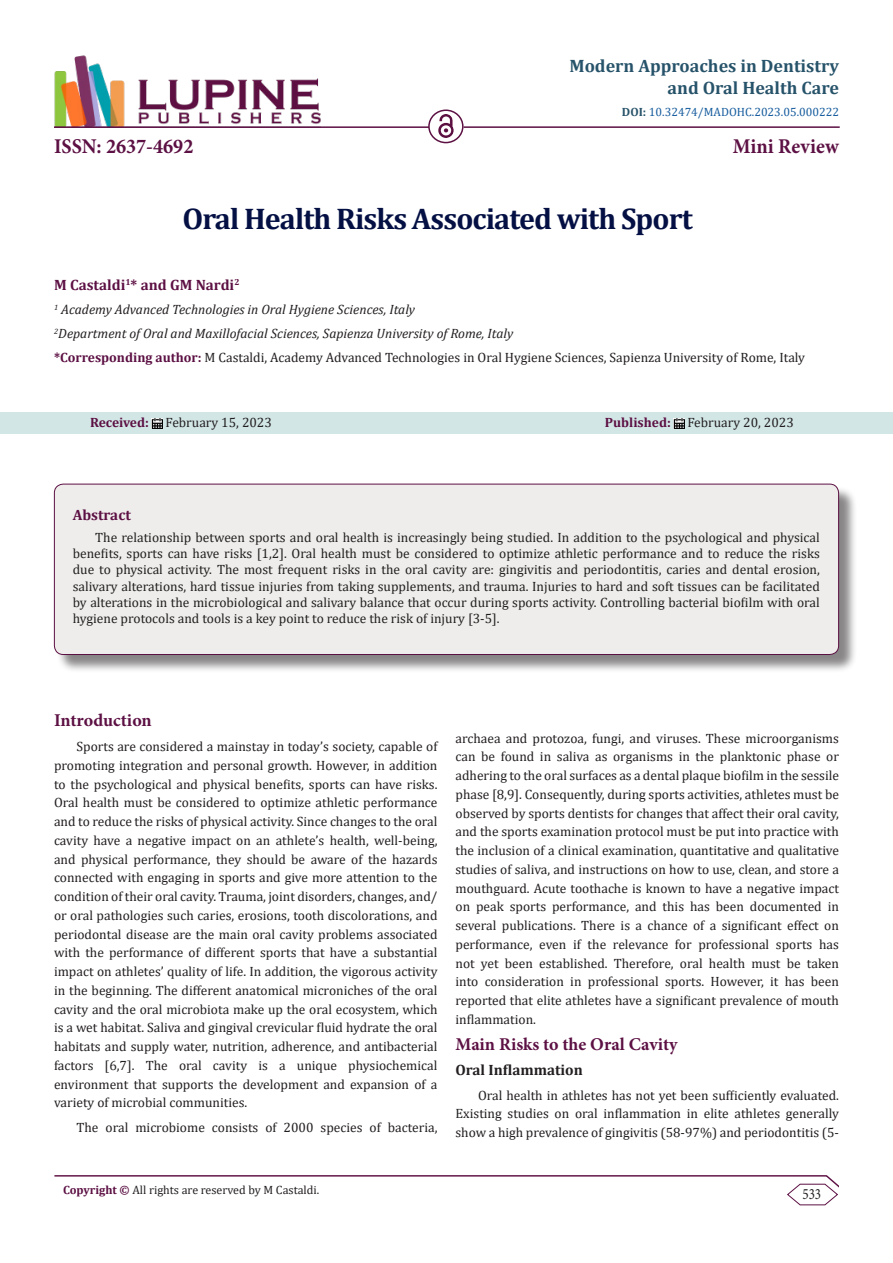
<style>
.page{position:relative;width:893px;height:1263px;background:#fff}
.page>*{position:absolute;margin:0;border:0;box-sizing:border-box;transform-origin:0 0}
.t1{font:700 30px "Cambria";letter-spacing:-.03em;color:#041043}
.t2{font:700 21px "Minion Pro";color:#5c1043;scale:.96 1}
.t3{font:700 18px/21.6px "Cambria";color:#27536a;text-align:right}
.t4{font:700 18px "Minion Pro";color:#5c1043}
.t5{font:15.75px "Minion Pro";color:#231f20;scale:.83 1}
.t6{font:700 15px "Cambria";color:#5c1043}
.t7{font:700 15px "Cambria";color:#231f20}
.t8{font:13.5px/18.8px "Cambria";color:#231f20;text-align:justify}
.t9{font:italic 13.5px "Cambria";color:#231f20}
.t10{font:12px "Cambria";color:#231f20}
.t11{font:12px "Cambria";color:#175d9e}
.s1{font-weight:700;color:#27536a}
.s2{font-weight:700;color:#5c1043}
</style>
<div class="page">
<hr style="left:54px;top:1175px;width:773px;height:1px;background:#5c1043">
<svg style="left:787px;top:1175px;width:52px;height:30px"></svg>
<img style="left:54px;top:55px;width:267px;height:71px">
<hr style="left:54px;top:126px;width:375px;height:2px;background:#5c1043">
<img style="left:438px;top:115px;width:15px;height:23px">
<div style="left:0;top:412px;width:893px;height:22px;background:#d2e6e6"></div>
<svg style="left:152px;top:418px;width:11px;height:11px"></svg>
<svg style="left:674px;top:418px;width:11px;height:11px"></svg>
<div style="left:428px;top:109px;width:36px;height:34px;border:2px solid #5c1043;border-radius:50%"></div>
<hr style="left:464px;top:126px;width:376px;height:2px;background:#5c1043">
<div style="left:56px;top:486px;width:802px;height:187px;background:#231f20;opacity:.54"></div>
<div style="left:54px;top:484px;width:785px;height:170px;background:#efedec;border-radius:9px"></div>
<div style="left:54px;top:484px;width:785px;height:171px;border:1px solid #5c1043;border-radius:9px"></div>
<p class="t3" style="left:569px;top:55px;width:271px">Modern Approaches in Dentistry and Oral Health Care</p>
<p class="t11" style="left:622px;top:105px;width:219px"><span class="s1">DOI:</span> 10.32474/MADOHC.2023.05.000222</p>
<p class="t2" style="left:54px;top:131px;width:147px">ISSN: 2637-4692</p>
<p class="t2" style="left:733px;top:131px;width:112px">Mini Review</p>
<p class="t1" style="left:183px;top:197px;width:512px">Oral Health Risks Associated with Sport</p>
<p class="t6" style="left:54px;top:274px;width:187px">M Castaldi<sup>1</sup>* and GM Nardi<sup>2</sup></p>
<p class="t9" style="left:54px;top:300px;width:362px"><sup>1</sup> Academy Advanced Technologies in Oral Hygiene Sciences, Italy</p>
<p class="t9" style="left:54px;top:324px;width:461px"><sup>2</sup>Department of Oral and Maxillofacial Sciences, Sapienza University of Rome, Italy</p>
<p class="t8" style="left:54px;top:348px;width:752px"><span class="s2">*Corresponding author:</span> M Castaldi, Academy Advanced Technologies in Oral Hygiene Sciences, Sapienza University of Rome, Italy</p>
<p class="t8" style="left:90px;top:413px;width:183px"><span class="s2">Received:</span> February 15, 2023</p>
<p class="t8" style="left:605px;top:413px;width:190px"><span class="s2">Published:</span> February 20, 2023</p>
<p class="t6" style="left:73px;top:504px;width:60px">Abstract</p>
<p class="t8" style="left:73px;top:529px;width:749px;line-height:16.2px;text-indent:22px">The relationship between sports and oral health is increasingly being studied. In addition to the psychological and physical benefits, sports can have risks [1,2]. Oral health must be considered to optimize athletic performance and to reduce the risks due to physical activity. The most frequent risks in the oral cavity are: gingivitis and periodontitis, caries and dental erosion, salivary alterations, hard tissue injuries from taking supplements, and trauma. Injuries to hard and soft tissues can be facilitated by alterations in the microbiological and salivary balance that occur during sports activity. Controlling bacterial biofilm with oral hygiene protocols and tools is a key point to reduce the risk of injury [3-5].</p>
<p class="t4" style="left:54px;top:708px;width:99px">Introduction</p>
<p class="t8" style="left:54px;top:737px;width:385px;text-indent:22px">Sports are considered a mainstay in today’s society, capable of promoting integration and personal growth. However, in addition to the psychological and physical benefits, sports can have risks.<br>Oral health must be considered to optimize athletic performance and to reduce the risks of physical activity. Since changes to the oral cavity have a negative impact on an athlete’s health, well-being, and physical performance, they should be aware of the hazards connected with engaging in sports and give more attention to the condition of their oral cavity. Trauma, joint disorders, changes, and/ or oral pathologies such caries, erosions, tooth discolorations, and periodontal disease are the main oral cavity problems associated with the performance of different sports that have a substantial impact on athletes’ quality of life. In addition, the vigorous activity in the beginning. The different anatomical microniches of the oral cavity and the oral microbiota make up the oral ecosystem, which is a wet habitat. Saliva and gingival crevicular fluid hydrate the oral habitats and supply water, nutrition, adherence, and antibacterial factors [6,7]. The oral cavity is a unique physiochemical environment that supports the development and expansion of a variety of microbial communities.</p>
<p class="t8" style="left:76px;top:1118px;width:362px">The oral microbiome consists of 2000 species of bacteria,</p>
<p class="t8" style="left:455px;top:728px;width:385px">archaea and protozoa, fungi, and viruses. These microorganisms can be found in saliva as organisms in the planktonic phase or adhering to the oral surfaces as a dental plaque biofilm in the sessile phase [8,9]. Consequently, during sports activities, athletes must be observed by sports dentists for changes that affect their oral cavity, and the sports examination protocol must be put into practice with the inclusion of a clinical examination, quantitative and qualitative studies of saliva, and instructions on how to use, clean, and store a mouthguard. Acute toothache is known to have a negative impact on peak sports performance, and this has been documented in several publications. There is a chance of a significant effect on performance, even if the relevance for professional sports has not yet been established. Therefore, oral health must be taken into consideration in professional sports. However, it has been reported that elite athletes have a significant prevalence of mouth inflammation.</p>
<p class="t4" style="left:455px;top:1032px;width:224px">Main Risks to the Oral Cavity</p>
<p class="t7" style="left:455px;top:1059px;width:129px">Oral Inflammation</p>
<p class="t8" style="left:455px;top:1085px;width:385px;text-indent:22px">Oral health in athletes has not yet been sufficiently evaluated.<br>Existing studies on oral inflammation in elite athletes generally show a high prevalence of gingivitis (58-97%) and periodontitis (5-</p>
<p class="t10" style="left:63px;top:1183px;width:258px"><span class="s2">Copyright ©</span> All rights are reserved by M Castaldi.</p>
<p class="t5" style="left:802px;top:1183px;width:24px">533</p>
</div>
